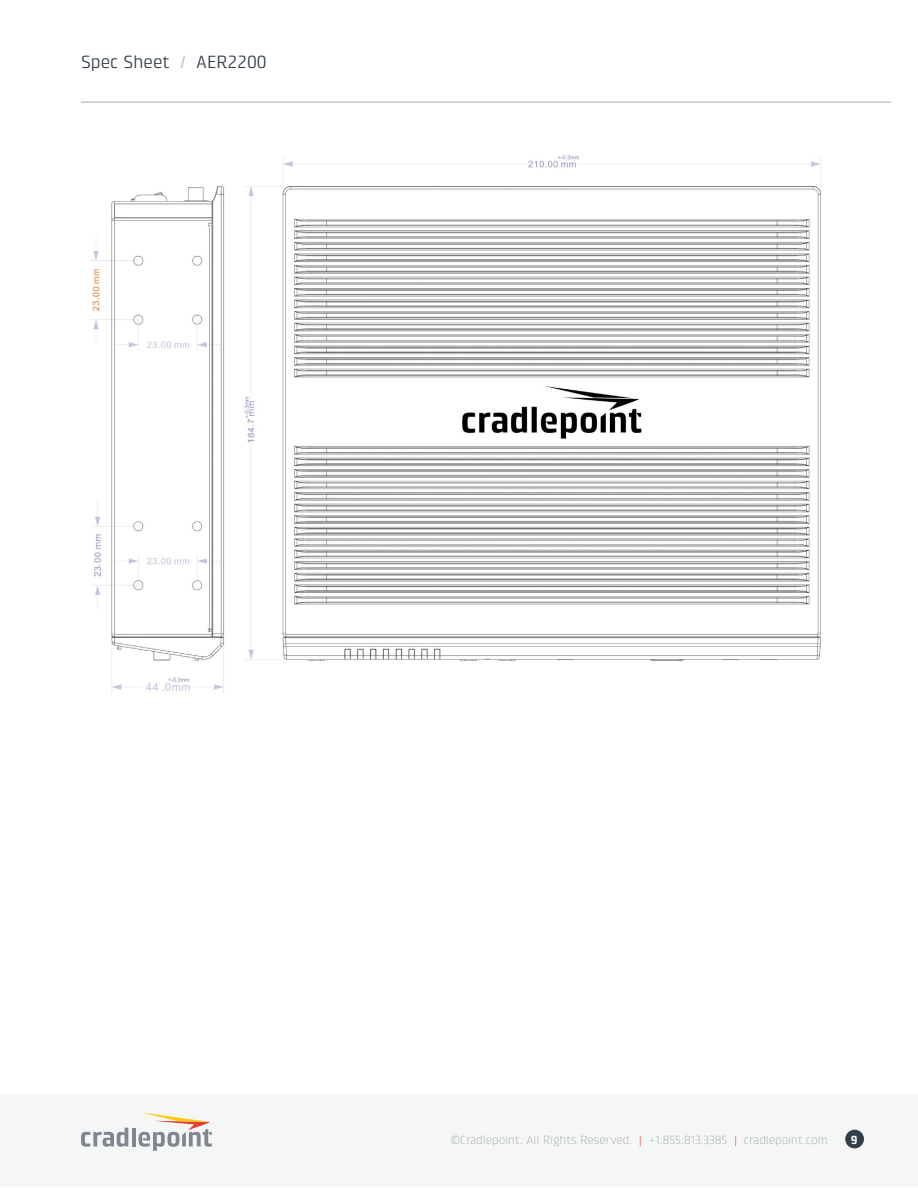
<style>
.page{position:relative;width:918px;height:1188px;background:#fff}
.page>*{position:absolute;margin:0;border:0;box-sizing:border-box;transform-origin:0 0}
.t1{font:18px "Klint Pro";color:#333e48}
.t2{font:300 12px "Klint LT Pro";color:#a3a9ad}
.t3{font:700 12px "Klint Pro";color:#fff}
.s1{color:#aab9c5}
.s2{color:#e63e30}
</style>
<div class="page">
<div style="left:0;top:1094px;width:918px;height:93px;background:#f5f6f6"></div>
<svg style="left:81px;top:1128px;width:47px;height:19px"></svg>
<hr style="left:132px;top:1128px;width:4px;height:18px;background:#80878e">
<svg style="left:138px;top:1112px;width:74px;height:39px"></svg>
<div style="left:845px;top:1130px;width:19px;height:18px;background:#333e48;border-radius:50%"></div>
<hr style="left:81px;top:102px;width:810px;height:1px;background:#a3a9ad">
<img style="left:90px;top:155px;width:731px;height:538px">
<h1 class="t1" style="left:81px;top:52px;width:187px">Spec Sheet <span class="s1">/</span> AER2200</h1>
<p class="t2" style="left:451px;top:1133px;width:378px">©Cradlepoint. All Rights Reserved. <span class="s2">|</span> +1.855.813.3385 <span class="s2">|</span> cradlepoint.com</p>
<p class="t3" style="left:851px;top:1133px;width:8px">9</p>
</div>
